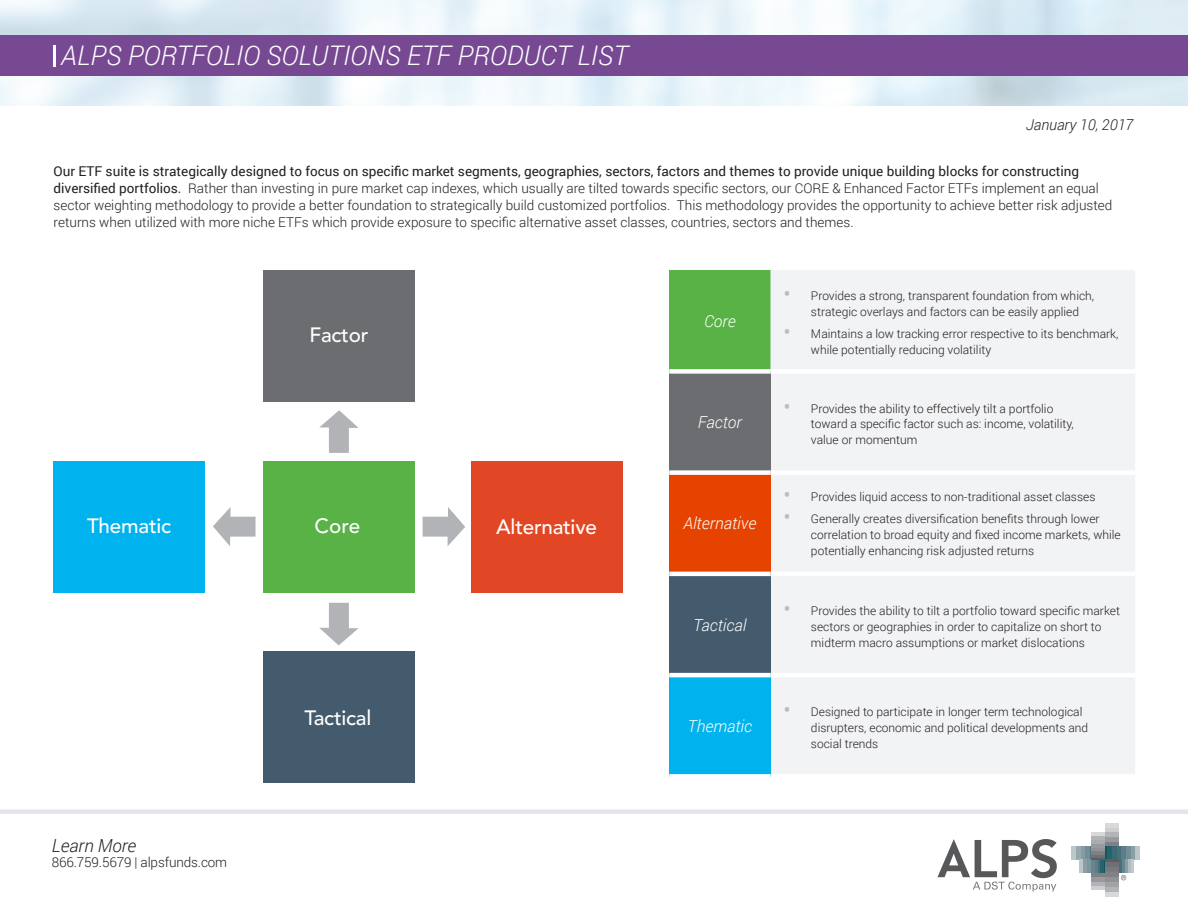
<style>
.page{position:relative;width:1188px;height:918px;background:#fff}
.page>*{position:absolute;margin:0;border:0;box-sizing:border-box;transform-origin:0 0}
.t1{font:italic 300 27px "Roboto";color:#fff}
.t2{font:500 20.7px "Avenir LT Std";letter-spacing:-.01em;color:#fff}
.t3{font:italic 300 18px "Roboto";color:#231f20}
.Body_Copy{font:italic 300 16.5px "Roboto";color:#fff}
.t4{font:italic 300 15px "Roboto";color:#231f20}
.t5{font:300 13.5px/17.2px "Roboto";color:#231f20}
.t6{font:300 12px/15.8px "Roboto";color:#231f20}
.s1{font-weight:400}
.s2{font-weight:700;font-size:18px;color:#bcbdc0}
</style>
<div class="page">
<div style="left:0;top:35px;width:1188px;height:41px;background:#774993"></div>
<div style="left:1080px;top:846px;width:5px;height:14px;background:#869ca4"></div>
<hr style="left:1076px;top:846px;width:4px;height:14px;background:#97a8af">
<div style="left:1071px;top:846px;width:5px;height:14px;background:#bcc7cc"></div>
<hr style="left:1131px;top:846px;width:4px;height:14px;background:#8a9ea6">
<div style="left:1135px;top:846px;width:5px;height:14px;background:#bcc7cc"></div>
<div style="left:1079px;top:860px;width:5px;height:13px;background:#bcc7cc"></div>
<hr style="left:1092px;top:832px;width:13px;height:4px;background:#d7d8da">
<hr style="left:1092px;top:836px;width:13px;height:4px;background:#b3b4b8">
<hr style="left:1092px;top:840px;width:13px;height:4px;background:#aaabaf">
<hr style="left:1092px;top:844px;width:13px;height:4px;background:#989a9d">
<hr style="left:1092px;top:878px;width:13px;height:4px;background:#989a9d">
<hr style="left:1092px;top:882px;width:13px;height:4px;background:#b3b4b8">
<svg style="left:1092px;top:886px;width:13px;height:3px"></svg>
<svg style="left:1084px;top:846px;width:49px;height:34px"></svg>
<div style="left:1105px;top:862px;width:14px;height:5px;background:#6f7073"></div>
<div style="left:1105px;top:867px;width:14px;height:5px;background:#78797c"></div>
<div style="left:1105px;top:872px;width:14px;height:5px;background:#7f8184"></div>
<div style="left:1105px;top:877px;width:14px;height:5px;background:#909295"></div>
<div style="left:1105px;top:882px;width:14px;height:5px;background:#a1a3a6"></div>
<div style="left:1105px;top:887px;width:14px;height:5px;background:#b3b4b8"></div>
<div style="left:1105px;top:892px;width:14px;height:5px;background:#d7d8da"></div>
<div style="left:1105px;top:841px;width:14px;height:5px;background:#7f8184"></div>
<div style="left:1105px;top:836px;width:14px;height:5px;background:#989a9d"></div>
<hr style="left:1105px;top:832px;width:14px;height:4px;background:#b3b4b8">
<hr style="left:1105px;top:828px;width:14px;height:4px;background:#cecfd1">
<hr style="left:1105px;top:824px;width:14px;height:4px;background:#d8d9db">
<svg style="left:937px;top:839px;width:120px;height:53px"></svg>
<div style="left:0;top:809px;width:1188px;height:5px;background:#e2e6eb"></div>
<hr style="left:53px;top:45px;width:2px;height:21px;background:#fff">
<div style="left:54px;top:461px;width:151px;height:132px;background:#00b3ee"></div>
<div style="left:263px;top:461px;width:152px;height:132px;background:#58b246"></div>
<div style="left:263px;top:651px;width:152px;height:132px;background:#435b6d"></div>
<div style="left:263px;top:270px;width:152px;height:132px;background:#6c6d70"></div>
<div style="left:471px;top:461px;width:152px;height:132px;background:#e24725"></div>
<svg style="left:319px;top:410px;width:40px;height:43px"></svg>
<svg style="left:319px;top:603px;width:40px;height:42px"></svg>
<svg style="left:213px;top:507px;width:43px;height:39px"></svg>
<svg style="left:423px;top:507px;width:42px;height:39px"></svg>
<div style="left:669px;top:270px;width:101px;height:101px;background:#58b246"></div>
<div style="left:770px;top:270px;width:365px;height:504px;background:#f2f3f4"></div>
<div style="left:669px;top:371px;width:101px;height:102px;background:#6c6d70"></div>
<div style="left:669px;top:473px;width:101px;height:101px;background:#e74300"></div>
<div style="left:669px;top:574px;width:101px;height:101px;background:#435b6d"></div>
<div style="left:669px;top:675px;width:101px;height:101px;background:#00b3ee"></div>
<div style="left:669px;top:369px;width:101px;height:5px;background:#fff"></div>
<div style="left:669px;top:470px;width:101px;height:5px;background:#fff"></div>
<hr style="left:669px;top:572px;width:101px;height:4px;background:#fff">
<hr style="left:669px;top:673px;width:101px;height:4px;background:#fff">
<div style="left:669px;top:774px;width:101px;height:5px;background:#fff"></div>
<div style="left:770px;top:369px;width:365px;height:5px;background:#fff"></div>
<div style="left:770px;top:470px;width:365px;height:5px;background:#fff"></div>
<hr style="left:770px;top:572px;width:365px;height:4px;background:#fff">
<hr style="left:770px;top:673px;width:365px;height:4px;background:#fff">
<h1 class="t1" style="left:61px;top:37px;width:568px">ALPS PORTFOLIO SOLUTIONS ETF PRODUCT LIST</h1>
<p class="t4" style="left:1026px;top:114px;width:109px">January 10, 2017</p>
<p class="t5" style="left:54px;top:162px;width:1060px"><span class="s1">Our ETF suite is strategically designed to focus on specific market segments, geographies, sectors, factors and themes to provide unique building blocks for constructing diversified portfolios.</span> Rather than investing in pure market cap indexes, which usually are tilted towards specific sectors, our CORE &amp; Enhanced Factor ETFs implement an equal sector weighting methodology to provide a better foundation to strategically build customized portfolios. This methodology provides the opportunity to achieve better risk adjusted returns when utilized with more niche ETFs which provide exposure to specific alternative asset classes, countries, sectors and themes.</p>
<p class="t2" style="left:309px;top:323px;width:60px">Factor</p>
<p class="t2" style="left:87px;top:514px;width:86px">Thematic</p>
<p class="t2" style="left:315px;top:514px;width:47px">Core</p>
<h3 class="t3" style="left:52px;top:833px;width:86px">Learn More</h3>
<p class="t5" style="left:52px;top:853px;width:177px">866.759.5679 | alpsfunds.com</p>
<p class="t2" style="left:304px;top:705px;width:68px">Tactical</p>
<p class="t2" style="left:496px;top:515px;width:102px">Alternative</p>
<p class="Body_Copy" style="left:704px;top:310px;width:33px">Core</p>
<p class="Body_Copy" style="left:698px;top:411px;width:46px">Factor</p>
<p class="Body_Copy" style="left:683px;top:512px;width:75px">Alternative</p>
<p class="Body_Copy" style="left:693px;top:613px;width:55px">Tactical</p>
<p class="Body_Copy" style="left:688px;top:715px;width:66px">Thematic</p>
<p class="t6" style="left:811px;top:287px;width:285px;text-indent:-27px"><span class="s2">•</span> Provides a strong, transparent foundation from which, strategic overlays and factors can be easily applied</p>
<p class="t6" style="left:811px;top:326px;width:309px;text-indent:-27px"><span class="s2">•</span> Maintains a low tracking error respective to its benchmark, while potentially reducing volatility</p>
<p class="t6" style="left:811px;top:400px;width:264px;text-indent:-27px"><span class="s2">•</span> Provides the ability to effectively tilt a portfolio toward a specific factor such as: income, volatility, value or momentum</p>
<p class="t6" style="left:784px;top:488px;width:313px"><span class="s2">•</span> Provides liquid access to non-traditional asset classes</p>
<p class="t6" style="left:811px;top:511px;width:311px;text-indent:-27px"><span class="s2">•</span> Generally creates diversification benefits through lower correlation to broad equity and fixed income markets, while potentially enhancing risk adjusted returns</p>
<p class="t6" style="left:811px;top:603px;width:311px;text-indent:-27px"><span class="s2">•</span> Provides the ability to tilt a portfolio toward specific market sectors or geographies in order to capitalize on short to midterm macro assumptions or market dislocations</p>
<p class="t6" style="left:811px;top:704px;width:279px;text-indent:-27px"><span class="s2">•</span> Designed to participate in longer term technological disrupters, economic and political developments and social trends</p>
</div>
